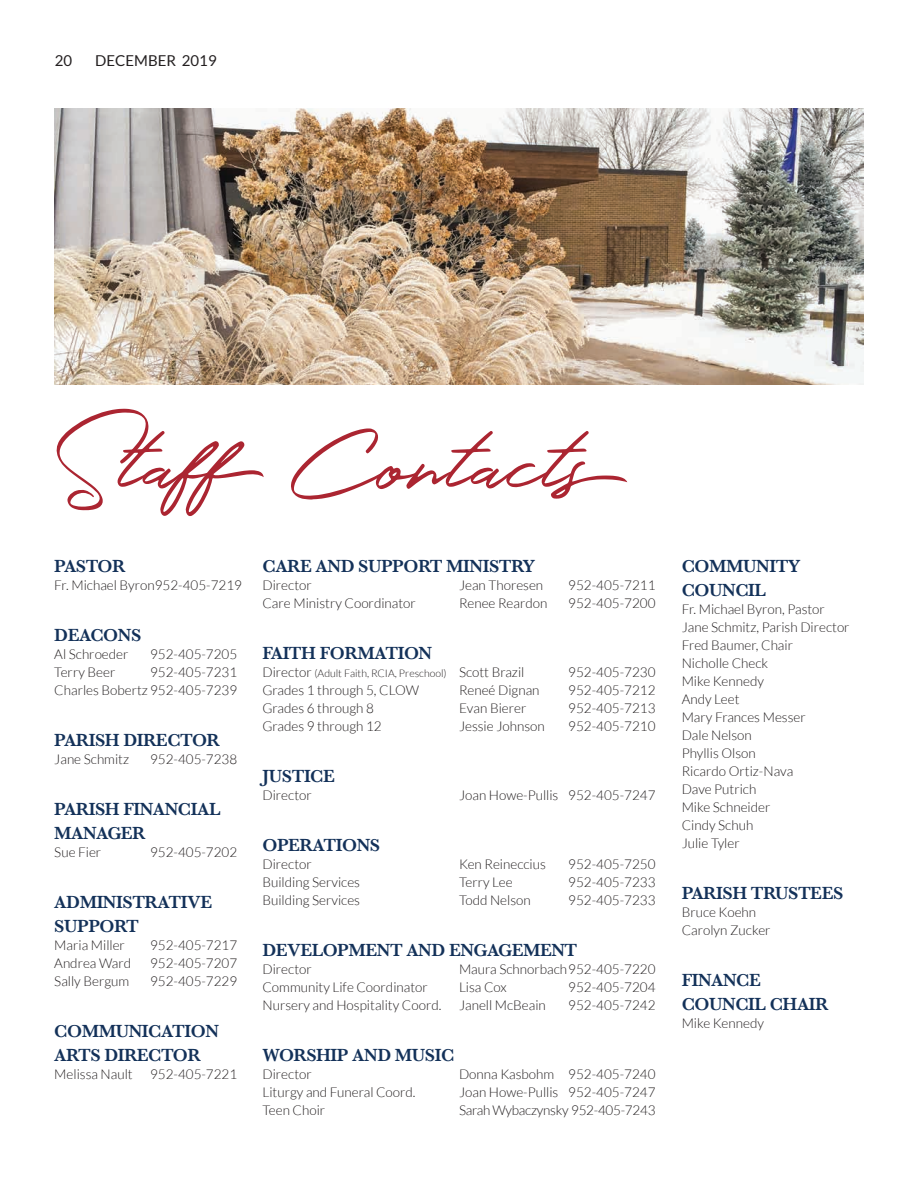
<style>
.page{position:relative;width:918px;height:1188px;background:#fff}
.page>*{position:absolute;margin:0;border:0;box-sizing:border-box;transform-origin:0 0}
.Heading_-_TOP{font:108px "Holland";color:#ab2531}
.Event_Title{font:18px/24px "Baskerville";letter-spacing:-.025em;color:#133159}
.t1{font:15px "Lato";color:#231f20}
.Body_text_-_MAG{font:300 13.5px "Lato";color:#231f20}
.Body_text_-_MAG-2{font:300 13.5px "Lato";letter-spacing:-.02em;color:#231f20}
.Body_text_-_MAG-3{font:300 10.5px "Lato";color:#231f20}
.s1{font-size:13.5px}
</style>
<div class="page">
<img style="left:54px;top:108px;width:810px;height:276px">
<p class="t1" style="left:55px;top:52px;width:19px">20</p>
<p class="t1" style="left:95px;top:52px;width:123px">DECEMBER 2019</p>
<p class="Heading_-_TOP" style="left:55px;top:382px;width:594px">Staff Contacts</p>
<p class="Event_Title" style="left:54px;top:554px;width:73px">PASTOR</p>
<p class="Body_text_-_MAG" style="left:54px;top:578px;width:189px">Fr. Michael Byron952-405-7219</p>
<p class="Event_Title" style="left:54px;top:623px;width:89px">DEACONS</p>
<p class="Body_text_-_MAG" style="left:54px;top:647px;width:76px">Al Schroeder</p>
<p class="Body_text_-_MAG" style="left:150px;top:647px;width:89px">952-405-7205</p>
<p class="Body_text_-_MAG" style="left:54px;top:665px;width:63px">Terry Beer</p>
<p class="Body_text_-_MAG" style="left:150px;top:665px;width:89px">952-405-7231</p>
<p class="Body_text_-_MAG" style="left:54px;top:683px;width:184px">Charles Bobertz 952-405-7239</p>
<p class="Event_Title" style="left:54px;top:728px;width:167px">PARISH DIRECTOR</p>
<p class="Body_text_-_MAG" style="left:54px;top:752px;width:76px">Jane Schmitz</p>
<p class="Body_text_-_MAG" style="left:150px;top:752px;width:89px">952-405-7238</p>
<p class="Event_Title" style="left:54px;top:797px;width:168px">PARISH FINANCIAL</p>
<p class="Event_Title" style="left:54px;top:821px;width:93px">MANAGER</p>
<p class="Body_text_-_MAG" style="left:54px;top:845px;width:49px">Sue Fier</p>
<p class="Body_text_-_MAG" style="left:150px;top:845px;width:89px">952-405-7202</p>
<p class="Event_Title" style="left:54px;top:890px;width:159px">ADMINISTRATIVE<br>SUPPORT</p>
<p class="Body_text_-_MAG" style="left:54px;top:938px;width:72px">Maria Miller</p>
<p class="Body_text_-_MAG" style="left:150px;top:938px;width:89px">952-405-7217</p>
<p class="Body_text_-_MAG" style="left:54px;top:956px;width:78px">Andrea Ward</p>
<p class="Body_text_-_MAG" style="left:150px;top:956px;width:89px">952-405-7207</p>
<p class="Body_text_-_MAG" style="left:54px;top:974px;width:76px">Sally Bergum</p>
<p class="Body_text_-_MAG" style="left:150px;top:974px;width:89px">952-405-7229</p>
<p class="Event_Title" style="left:54px;top:1019px;width:166px">COMMUNICATION</p>
<p class="Event_Title" style="left:54px;top:1043px;width:148px">ARTS DIRECTOR</p>
<p class="Body_text_-_MAG" style="left:54px;top:1067px;width:80px">Melissa Nault</p>
<p class="Body_text_-_MAG" style="left:150px;top:1067px;width:89px">952-405-7221</p>
<p class="Event_Title" style="left:263px;top:554px;width:274px">CARE AND SUPPORT MINISTRY</p>
<p class="Body_text_-_MAG" style="left:263px;top:578px;width:51px">Director</p>
<p class="Body_text_-_MAG" style="left:459px;top:578px;width:86px">Jean Thoresen</p>
<p class="Body_text_-_MAG" style="left:568px;top:578px;width:89px">952-405-7211</p>
<p class="Body_text_-_MAG" style="left:263px;top:596px;width:155px">Care Ministry Coordinator</p>
<p class="Body_text_-_MAG" style="left:459px;top:596px;width:90px">Renee Reardon</p>
<p class="Body_text_-_MAG" style="left:568px;top:596px;width:89px">952-405-7200</p>
<p class="Event_Title" style="left:263px;top:641px;width:171px">FAITH FORMATION</p>
<p class="Body_text_-_MAG-3" style="left:263px;top:667px;width:263px"><span class="s1">Director</span> (Adult Faith, RCIA, Preschool) <span class="s1">Scott Brazil</span></p>
<p class="Body_text_-_MAG" style="left:568px;top:665px;width:89px">952-405-7230</p>
<p class="Body_text_-_MAG" style="left:263px;top:683px;width:158px">Grades 1 through 5, CLOW</p>
<p class="Body_text_-_MAG" style="left:459px;top:683px;width:82px">Reneé Dignan</p>
<p class="Body_text_-_MAG" style="left:568px;top:683px;width:89px">952-405-7212</p>
<p class="Body_text_-_MAG" style="left:263px;top:701px;width:113px">Grades 6 through 8</p>
<p class="Body_text_-_MAG" style="left:459px;top:701px;width:69px">Evan Bierer</p>
<p class="Body_text_-_MAG" style="left:568px;top:701px;width:89px">952-405-7213</p>
<p class="Body_text_-_MAG" style="left:263px;top:719px;width:121px">Grades 9 through 12</p>
<p class="Body_text_-_MAG" style="left:459px;top:719px;width:87px">Jessie Johnson</p>
<p class="Body_text_-_MAG" style="left:568px;top:719px;width:89px">952-405-7210</p>
<p class="Event_Title" style="left:263px;top:764px;width:74px">JUSTICE</p>
<p class="Body_text_-_MAG" style="left:263px;top:788px;width:51px">Director</p>
<p class="Body_text_-_MAG" style="left:459px;top:788px;width:198px">Joan Howe-Pullis 952-405-7247</p>
<p class="Event_Title" style="left:263px;top:833px;width:119px">OPERATIONS</p>
<p class="Body_text_-_MAG" style="left:263px;top:857px;width:51px">Director</p>
<p class="Body_text_-_MAG" style="left:459px;top:857px;width:88px">Ken Reineccius</p>
<p class="Body_text_-_MAG" style="left:568px;top:857px;width:89px">952-405-7250</p>
<p class="Body_text_-_MAG" style="left:263px;top:875px;width:99px">Building Services</p>
<p class="Body_text_-_MAG" style="left:459px;top:875px;width:55px">Terry Lee</p>
<p class="Body_text_-_MAG" style="left:568px;top:875px;width:89px">952-405-7233</p>
<p class="Body_text_-_MAG" style="left:263px;top:893px;width:99px">Building Services</p>
<p class="Body_text_-_MAG" style="left:459px;top:893px;width:73px">Todd Nelson</p>
<p class="Body_text_-_MAG" style="left:568px;top:893px;width:89px">952-405-7233</p>
<p class="Event_Title" style="left:263px;top:938px;width:316px">DEVELOPMENT AND ENGAGEMENT</p>
<p class="Body_text_-_MAG" style="left:263px;top:962px;width:51px">Director</p>
<p class="Body_text_-_MAG" style="left:459px;top:962px;width:198px">Maura Schnorbach952-405-7220</p>
<p class="Body_text_-_MAG" style="left:263px;top:980px;width:167px">Community Life Coordinator</p>
<p class="Body_text_-_MAG" style="left:459px;top:980px;width:49px">Lisa Cox</p>
<p class="Body_text_-_MAG" style="left:568px;top:980px;width:89px">952-405-7204</p>
<p class="Body_text_-_MAG" style="left:263px;top:998px;width:180px">Nursery and Hospitality Coord.</p>
<p class="Body_text_-_MAG" style="left:459px;top:998px;width:88px">Janell McBeain</p>
<p class="Body_text_-_MAG" style="left:568px;top:998px;width:89px">952-405-7242</p>
<p class="Event_Title" style="left:263px;top:1043px;width:193px">WORSHIP AND MUSIC</p>
<p class="Body_text_-_MAG" style="left:263px;top:1067px;width:51px">Director</p>
<p class="Body_text_-_MAG" style="left:459px;top:1067px;width:198px">Donna Kasbohm 952-405-7240</p>
<p class="Body_text_-_MAG" style="left:263px;top:1085px;width:155px">Liturgy and Funeral Coord.</p>
<p class="Body_text_-_MAG" style="left:459px;top:1085px;width:198px">Joan Howe-Pullis 952-405-7247</p>
<p class="Body_text_-_MAG" style="left:263px;top:1103px;width:64px">Teen Choir</p>
<p class="Body_text_-_MAG-2" style="left:459px;top:1103px;width:198px">Sarah Wybaczynsky 952-405-7243</p>
<p class="Event_Title" style="left:682px;top:554px;width:121px">COMMUNITY<br>COUNCIL</p>
<p class="Body_text_-_MAG" style="left:682px;top:602px;width:145px">Fr. Michael Byron, Pastor</p>
<p class="Body_text_-_MAG" style="left:682px;top:620px;width:169px">Jane Schmitz, Parish Director</p>
<p class="Body_text_-_MAG" style="left:682px;top:638px;width:113px">Fred Baumer, Chair</p>
<p class="Body_text_-_MAG" style="left:682px;top:656px;width:88px">Nicholle Check</p>
<p class="Body_text_-_MAG" style="left:682px;top:674px;width:84px">Mike Kennedy</p>
<p class="Body_text_-_MAG" style="left:682px;top:692px;width:59px">Andy Leet</p>
<p class="Body_text_-_MAG" style="left:682px;top:710px;width:126px">Mary Frances Messer</p>
<p class="Body_text_-_MAG" style="left:682px;top:728px;width:72px">Dale Nelson</p>
<p class="Body_text_-_MAG" style="left:682px;top:746px;width:76px">Phyllis Olson</p>
<p class="Body_text_-_MAG" style="left:682px;top:764px;width:113px">Ricardo Ortiz-Nava</p>
<p class="Body_text_-_MAG" style="left:682px;top:782px;width:76px">Dave Putrich</p>
<p class="Body_text_-_MAG" style="left:682px;top:800px;width:90px">Mike Schneider</p>
<p class="Body_text_-_MAG" style="left:682px;top:818px;width:73px">Cindy Schuh</p>
<p class="Body_text_-_MAG" style="left:682px;top:836px;width:60px">Julie Tyler</p>
<p class="Event_Title" style="left:682px;top:881px;width:163px">PARISH TRUSTEES</p>
<p class="Body_text_-_MAG" style="left:682px;top:905px;width:76px">Bruce Koehn</p>
<p class="Body_text_-_MAG" style="left:682px;top:923px;width:90px">Carolyn Zucker</p>
<p class="Event_Title" style="left:682px;top:968px;width:148px">FINANCE<br>COUNCIL CHAIR</p>
<p class="Body_text_-_MAG" style="left:682px;top:1016px;width:84px">Mike Kennedy</p>
</div>
